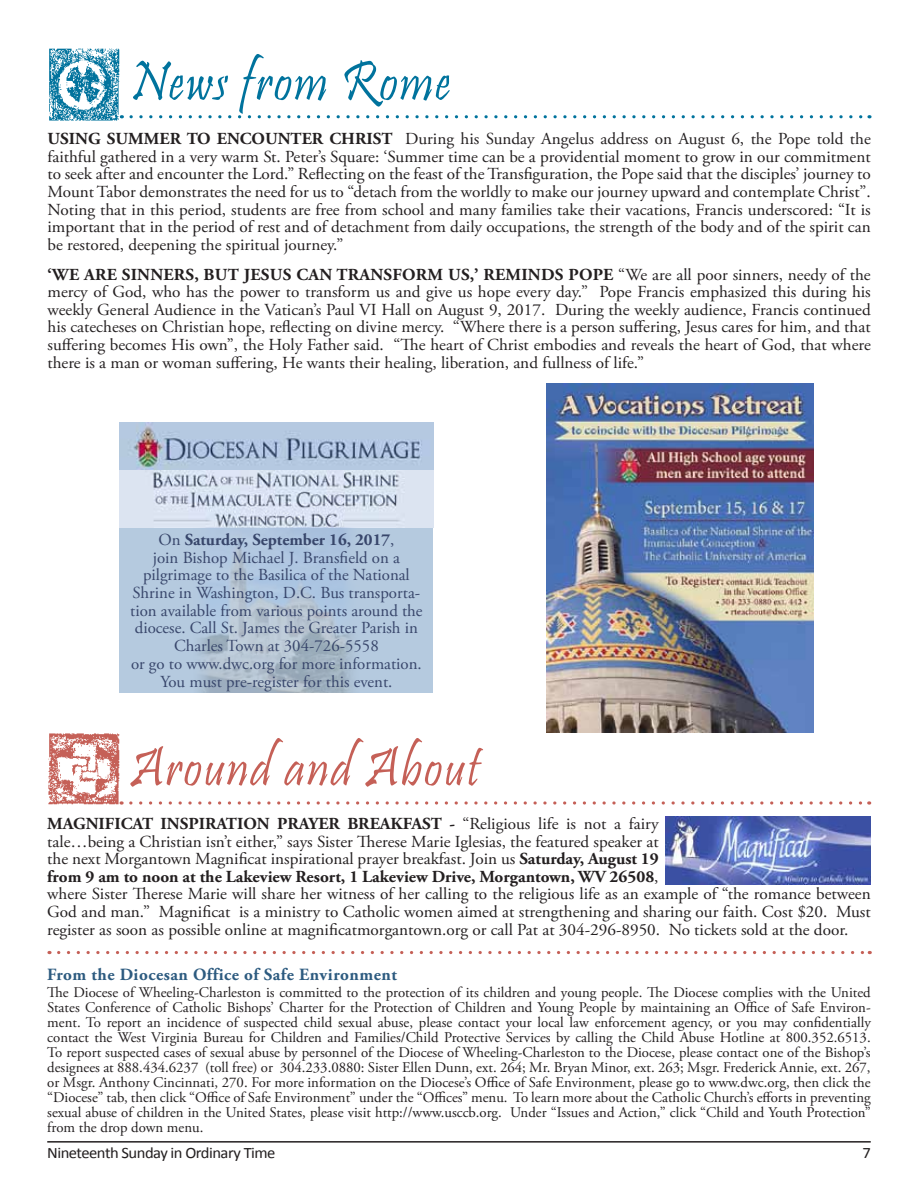
<style>
.page{position:relative;width:918px;height:1188px;background:#fff}
.page>*{position:absolute;margin:0;border:0;box-sizing:border-box;transform-origin:0 0}
.t1{font:57.45px "Pristina";letter-spacing:.04em;color:#c56057;scale:.9 1}
.t2{font:57.45px "Pristina";letter-spacing:.04em;color:#00739d;scale:.9 1}
.t3{font:700 17.1px "Adobe Garamond Pro";letter-spacing:.03em;color:#2d5b80}
.t4{font:16.8px/17.5px "Adobe Garamond Pro";color:#231f20;text-align:justify}
.t5{font:16.8px/17.7px "Adobe Garamond Pro";color:#38466b;text-align:center}
.t6{font:700 16.8px "Adobe Garamond Pro";letter-spacing:.015em;color:#231f20}
.t7{font:15.9px "Calibri";letter-spacing:-.03em;color:#231f20;scale:1.04 1}
.t8{font:14.85px/15px "Adobe Garamond Pro";color:#231f20;text-align:justify}
.s1{font-weight:700}
</style>
<div class="page">
<img style="left:48px;top:733px;width:72px;height:72px">
<svg style="left:131px;top:801px;width:739px;height:4px"></svg>
<img style="left:49px;top:48px;width:71px;height:73px">
<svg style="left:131px;top:115px;width:739px;height:3px"></svg>
<svg style="left:59px;top:951px;width:811px;height:3px"></svg>
<hr style="left:47px;top:1141px;width:824px;height:2px;background:#231f20">
<img style="left:119px;top:423px;width:314px;height:104px">
<div style="left:119px;top:527px;width:314px;height:166px;background:#b5cadf"></div>
<img style="left:190px;top:527px;width:173px;height:166px">
<img style="left:665px;top:816px;width:206px;height:69px">
<img style="left:546px;top:383px;width:267px;height:349px">
<h1 class="t2" style="left:131px;top:50px;width:357px">News from Rome</h1>
<p class="t4" style="left:48px;top:131px;width:825px"><span class="s1">USING SUMMER TO ENCOUNTER CHRIST</span> During his Sunday Angelus address on August 6, the Pope told the faithful gathered in a very warm St. Peter’s Square: ‘Summer time can be a providential moment to grow in our commitment to seek after and encounter the Lord.” Reflecting on the feast of the Transfiguration, the Pope said that the disciples’ journey to Mount Tabor demonstrates the need for us to “detach from the worldly to make our journey upward and contemplate Christ”.<br>Noting that in this period, students are free from school and many families take their vacations, Francis underscored: “It is important that in the period of rest and of detachment from daily occupations, the strength of the body and of the spirit can be restored, deepening the spiritual journey.”</p>
<p class="t6" style="left:48px;top:264px;width:95px">‘We Are Sinners</p>
<p class="t6" style="left:194px;top:264px;width:68px">, But Jesus</p>
<p class="t6" style="left:296px;top:264px;width:65px">Can Transform</p>
<p class="t6" style="left:448px;top:264px;width:60px">Us,’ Reminds</p>
<p class="t6" style="left:568px;top:264px;width:23px">Pope</p>
<p class="t4" style="left:48px;top:266px;width:825px;text-indent:571px">“We are all poor sinners, needy of the mercy of God, who has the power to transform us and give us hope every day.” Pope Francis emphasized this during his weekly General Audience in the Vatican’s Paul VI Hall on August 9, 2017. During the weekly audience, Francis continued his catecheses on Christian hope, reflecting on divine mercy. “Where there is a person suffering, Jesus cares for him, and that suffering becomes His own”, the Holy Father said. “The heart of Christ embodies and reveals the heart of God, that where there is a man or woman suffering, He wants their healing, liberation, and fullness of life.”</p>
<p class="t5" style="left:130px;top:531px;width:294px">On <span class="s1">Saturday, September 16, 2017</span>,<br>join Bishop Michael J. Bransfield on a pilgrimage to the Basilica of the National Shrine in Washington, D.C. Bus transporta&shy;tion available from various points around the diocese. Call St. James the Greater Parish in Charles Town at 304-726-5558<br>or go to www.dwc.org for more information.<br>You must pre-register for this event.</p>
<h1 class="t1" style="left:130px;top:735px;width:389px">Around and About</h1>
<p class="t4" style="left:47px;top:815px;width:825px;text-align:left"><span class="s1">MAGNIFICAT INSPIRATION PRAYER BREAKFAST -</span> “Religious life is not a fairy<br>tale…being a Christian isn’t either,” says Sister Therese Marie Iglesias, the featured speaker at<br>the next Morgantown Magnificat inspirational prayer breakfast. Join us <span class="s1">Saturday, August 19<br>from 9 am to noon at the Lakeview Resort, 1 Lakeview Drive, Morgantown, WV 26508</span>,<br>where Sister Therese Marie will share her witness of her calling to the religious life as an example of “the romance between God and man.” Magnificat is a ministry to Catholic women aimed at strengthening and sharing our faith. Cost $20. Must register as soon as possible online at magnificatmorgantown.org or call Pat at 304-296-8950. No tickets sold at the door.</p>
<p class="t3" style="left:47px;top:965px;width:351px">From the Diocesan Office of Safe Environment</p>
<p class="t8" style="left:47px;top:985px;width:825px">The Diocese of Wheeling-Charleston is committed to the protection of its children and young people. The Diocese complies with the United States Conference of Catholic Bishops’ Charter for the Protection of Children and Young People by maintaining an Office of Safe Environ&shy;ment. To report an incidence of suspected child sexual abuse, please contact your local law enforcement agency, or you may confidentially contact the West Virginia Bureau for Children and Families/Child Protective Services by calling the Child Abuse Hotline at 800.352.6513.<br>To report suspected cases of sexual abuse by personnel of the Diocese of Wheeling-Charleston to the Diocese, please contact one of the Bishop’s designees at 888.434.6237 (toll free) or 304.233.0880: Sister Ellen Dunn, ext. 264; Mr. Bryan Minor, ext. 263; Msgr. Frederick Annie, ext. 267, or Msgr. Anthony Cincinnati, 270. For more information on the Diocese’s Office of Safe Environment, please go to www.dwc.org, then click the “Diocese” tab, then click “Office of Safe Environment” under the “Offices” menu. To learn more about the Catholic Church’s efforts in preventing sexual abuse of children in the United States, please visit http://www.usccb.org. Under “Issues and Action,” click “Child and Youth Protection” from the drop down menu.</p>
<p class="t7" style="left:47px;top:1142px;width:221px">Nineteenth Sunday in Ordinary Time</p>
<p class="t7" style="left:862px;top:1142px;width:10px">7</p>
</div>
